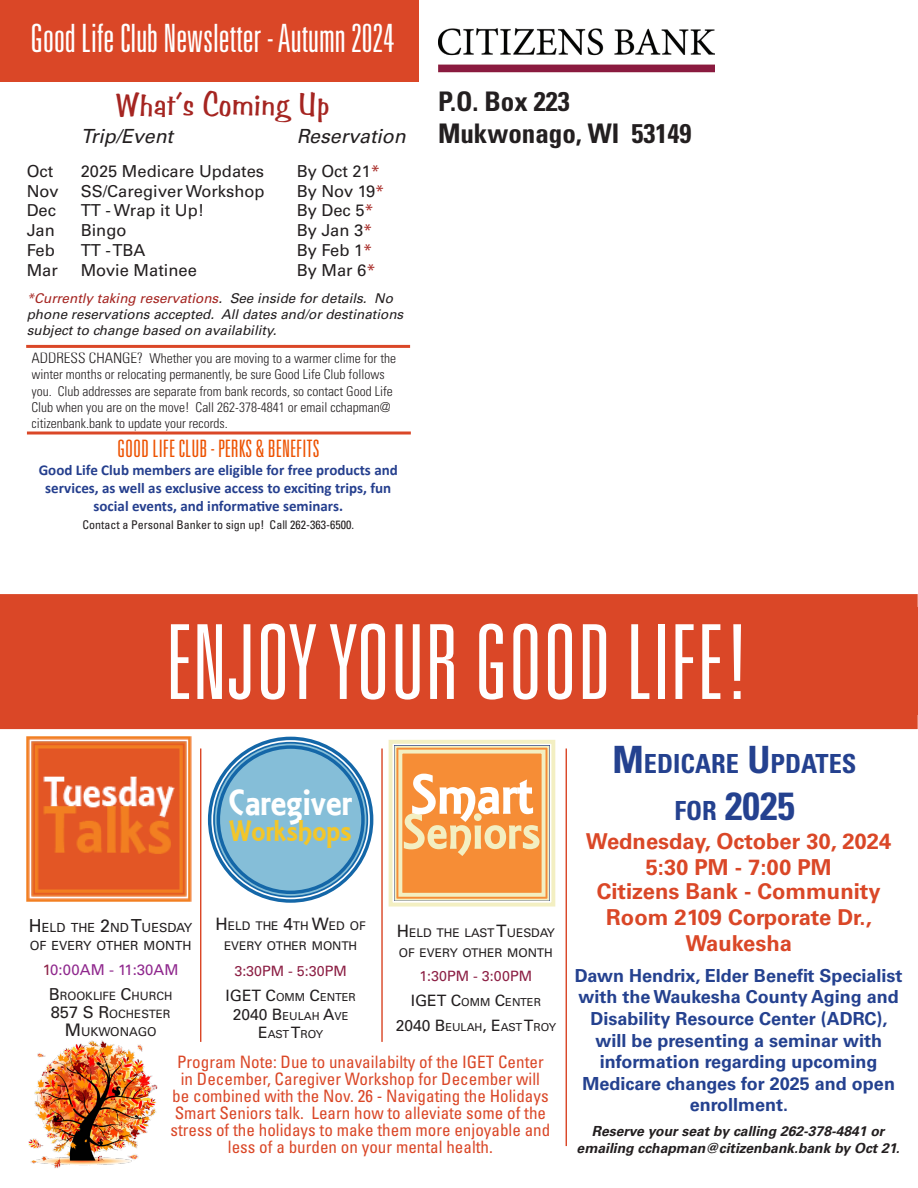
<style>
.page{position:relative;width:918px;height:1188px;background:#fff}
.page>*{position:absolute;margin:0;border:0;box-sizing:border-box;transform-origin:0 0}
.t1{font:300 ultra-condensed 103.5px "Univers LT Std";color:#fff}
.t2{font:61.2px "ARESSENCE";color:#fff}
.t3{font:54.15px "ARESSENCE";color:#f3efc2}
.t4{font:39.3px "ARESSENCE";color:#fff}
.t5{font:700 condensed 39.15px "Univers LT Std";color:#24418f}
.t6{font:300 ultra-condensed 39px "Univers LT Std";color:#fff}
.Article_Title{font:33px "Benguiat Frisky";color:#a52521}
.t7{font:31.95px "ARESSENCE";color:#f3c629}
.t8{font:700 condensed 27px "Univers LT Std";color:#231f20}
.t9{font:700 condensed 26.4px "Univers LT Std";color:#24418f}
.t10{font:300 ultra-condensed 24px "Univers LT Std";color:#ed5200}
.t11{font:700 21.9px/26.4px "Univers LT Std";color:#da4727;text-align:center}
.t12{font:italic 19.5px "Univers LT Std";color:#231f20}
.t13{font:700 18px/21.6px "Univers LT Std";color:#24418f;text-align:center}
.t14{font:condensed 17.1px/17.1px "Univers LT Std";color:#da4727;text-align:center}
.t15{font:16.5px "Univers LT Std";color:#231f20}
.t16{font:15.6px "Univers LT Std";color:#231f20}
.t17{font:700 15px/18px "Calibri";color:#253f8e;text-align:center}
.t18{font:15px "Univers LT Std";color:#8f278d}
.t19{font:14.25px "Univers LT Std";color:#8c1f44}
.t20{font:italic 700 13.95px/16.6px "Univers LT Std";color:#231f20;text-align:center}
.t21{font:300 condensed 13.5px/16.2px "Univers LT Std";color:#231f20}
.t22{font:italic 13.5px/16.2px "Univers LT Std";color:#231f20}
.t23{font:12.6px/18px "Univers LT Std";color:#231f20;text-align:right}
.t24{font:12.15px "Univers LT Std";color:#231f20}
.t25{font:12px/20.5px "Univers LT Std";color:#231f20;text-align:center}
.t26{font:condensed 12px "Univers LT Std";color:#231f20}
.t27{font:11.55px "Univers LT Std";color:#231f20}
.t28{font:10.95px "Univers LT Std";color:#231f20}
.s1{color:#a52521}
.s2{font-size:15px}
.s3{font-size:17.1px}
.s4{font-size:15.6px}
.s5{font-size:18px}
.s6{color:#8c1f44}
.s7{font-size:16.5px}
.s8{font-size:17.4px}
.s9{font-size:37.65px}
.s10{font-size:26.4px}
</style>
<div class="page">
<div style="left:0;top:594px;width:918px;height:135px;background:#da4727"></div>
<div style="left:0;top:608px;width:917px;height:108px;background:#da4727"></div>
<div style="left:0;top:0;width:419px;height:81px;background:#da4727"></div>
<svg style="left:27px;top:431px;width:384px;height:1px"></svg>
<hr style="left:26px;top:345px;width:384px;height:3px;background:#da4727">
<hr style="left:27px;top:432px;width:384px;height:3px;background:#da4727">
<img style="left:438px;top:28px;width:276px;height:45px">
<hr style="left:200px;top:749px;width:1px;height:293px;background:#da4727">
<div style="left:214px;top:743px;width:153px;height:154px;background:#85bed8;border-radius:50%"></div>
<div style="left:208px;top:737px;width:165px;height:166px;border:3px solid #1467a8;border-radius:50%"></div>
<div style="left:217px;top:745px;width:148px;height:149px;border:3px solid #1467a8;border-radius:50%"></div>
<img style="left:26px;top:736px;width:166px;height:166px">
<svg style="left:388px;top:739px;width:168px;height:168px;background:#f49e52"></svg>
<div style="left:394px;top:746px;width:155px;height:155px;border:2px solid #f3efc2"></div>
<div style="left:398px;top:750px;width:148px;height:147px;border:4px solid #f3efc2"></div>
<hr style="left:566px;top:749px;width:1px;height:397px;background:#da4727">
<hr style="left:381px;top:749px;width:2px;height:293px;background:#da4727">
<img style="left:29px;top:1041px;width:129px;height:127px">
<p class="t6" style="left:30px;top:18px;width:365px">Good Life Club Newsletter - Autumn 2024</p>
<p class="Article_Title" style="left:116px;top:84px;width:215px">What’s Coming Up</p>
<p class="t12" style="left:81px;top:124px;width:94px">Trip/Event</p>
<p class="t12" style="left:297px;top:124px;width:111px">Reservation</p>
<p class="t15" style="left:27px;top:161px;width:28px">Oct</p>
<p class="t15" style="left:81px;top:161px;width:185px">2025 Medicare Updates</p>
<p class="t15" style="left:297px;top:161px;width:85px">By Oct 21<span class="s1">*</span></p>
<p class="t15" style="left:27px;top:181px;width:33px">Nov</p>
<p class="t15" style="left:81px;top:181px;width:185px">SS/Caregiver Workshop</p>
<p class="t15" style="left:297px;top:181px;width:89px">By Nov 19<span class="s1">*</span></p>
<p class="t15" style="left:27px;top:201px;width:31px">Dec</p>
<p class="t15" style="left:81px;top:201px;width:125px">TT - Wrap it Up!</p>
<p class="t15" style="left:297px;top:201px;width:79px">By Dec 5<span class="s1">*</span></p>
<p class="t15" style="left:27px;top:221px;width:30px">Jan</p>
<p class="t15" style="left:81px;top:221px;width:47px">Bingo</p>
<p class="t15" style="left:297px;top:221px;width:77px">By Jan 3<span class="s1">*</span></p>
<p class="t15" style="left:27px;top:240px;width:30px">Feb</p>
<p class="t15" style="left:81px;top:240px;width:66px">TT - TBA</p>
<p class="t15" style="left:297px;top:240px;width:77px">By Feb 1<span class="s1">*</span></p>
<p class="t15" style="left:27px;top:260px;width:33px">Mar</p>
<p class="t15" style="left:81px;top:260px;width:118px">Movie Matinee</p>
<p class="t15" style="left:297px;top:260px;width:80px">By Mar 6<span class="s1">*</span></p>
<p class="t22" style="left:27px;top:290px;width:378px"><span class="s1">*Currently taking reservations</span>. See inside for details. No phone reservations accepted. All dates and/or destinations subject to change based on availability.</p>
<p class="t21" style="left:31px;top:350px;width:366px"><span class="s2">ADDRESS CHANGE?</span> Whether you are moving to a warmer clime for the winter months or relocating permanently, be sure Good Life Club follows you. Club addresses are separate from bank records, so contact Good Life Club when you are on the move! Call 262-378-4841 or email cchapman@ citizenbank.bank to update your records.</p>
<p class="t10" style="left:117px;top:436px;width:204px">GOOD LIFE CLUB - PERKS &amp; BENEFITS</p>
<p class="t17" style="left:39px;top:460px;width:361px">Good Life Club members are eligible for free products and services, as well as exclusive access to exciting trips, fun social events, and informative seminars.</p>
<p class="t26" style="left:82px;top:517px;width:273px">Contact a Personal Banker to sign up! Call 262-363-6500.</p>
<p class="t8" style="left:438px;top:85px;width:133px">P.O. Box 223</p>
<p class="t8" style="left:438px;top:117px;width:255px">Mukwonago, WI 53149</p>
<p class="t1" style="left:166px;top:608px;width:586px">ENJOY YOUR GOOD LIFE!</p>
<p class="t4" style="left:229px;top:780px;width:124px">Caregiver</p>
<p class="t7" style="left:229px;top:812px;width:124px">Workshops</p>
<p class="t2" style="left:411px;top:759px;width:124px">Smart</p>
<p class="t3" style="left:403px;top:801px;width:140px">Seniors</p>
<p class="t25" style="left:216px;top:915px;width:152px"><span class="s3">H</span> ELD THE <span class="s3">4</span>TH <span class="s3">W</span>ED OF<br>EVERY OTHER MONTH</p>
<p class="t19" style="left:234px;top:962px;width:102px">3:30PM - 5:30PM</p>
<p class="t16" style="left:226px;top:986px;width:10px">IGET</p>
<p class="t28" style="left:266px;top:990px;width:92px"><span class="s4">C</span>OMM <span class="s4">C</span>ENTER</p>
<p class="t28" style="left:233px;top:1009px;width:117px"><span class="s4">2040 B</span> EULAH <span class="s4">A</span>VE</p>
<p class="t28" style="left:258px;top:1028px;width:66px"><span class="s4">E</span>AST<span class="s4">T</span>ROY</p>
<p class="t23" style="left:29px;top:919px;width:140px"><span class="s5">H</span> ELD THE <span class="s5">2</span>ND <span class="s5">T</span>UESDA</p>
<p class="t23" style="left:30px;top:919px;width:164px">Y<br>OF EVERY OTHER MONTH</p>
<p class="t18" style="left:43px;top:961px;width:134px"><span class="s6">1</span>0:00AM - 11:30AM</p>
<p class="t27" style="left:49px;top:989px;width:125px"><span class="s7">B</span> ROOKLIFE <span class="s7">C</span>HURCH</p>
<p class="t27" style="left:51px;top:1007px;width:121px"><span class="s7">857 S R</span>OCHESTER</p>
<p class="t24" style="left:65px;top:1025px;width:93px"><span class="s8">M</span> UKWONAGO</p>
<p class="t25" style="left:397px;top:922px;width:136px"><span class="s3">H</span> ELD THE LAST<span class="s3">T</span>UESDA</p>
<p class="t25" style="left:399px;top:922px;width:158px;text-align:right">Y<br>OF EVERY OTHER MONTH</p>
<p class="t19" style="left:419px;top:967px;width:102px">1:30PM - 3:00PM</p>
<p class="t16" style="left:411px;top:991px;width:10px">IGET</p>
<p class="t28" style="left:451px;top:996px;width:92px"><span class="s4">C</span>OMM <span class="s4">C</span>ENTER</p>
<p class="t28" style="left:396px;top:1021px;width:162px"><span class="s4">2040 B</span> EULAH<span class="s4">, E</span>AST<span class="s4">T</span>ROY</p>
<p class="t14" style="left:170px;top:1053px;width:381px">Program Note: Due to unavailabilty of the IGET Center in December, Caregiver Workshop for December will be combined with the Nov. 26 - Navigating the Holidays Smart Seniors talk. Learn how to alleviate some of the stress of the holidays to make them more enjoyable and less of a burden on your mental health.</p>
<p class="t9" style="left:613px;top:747px;width:246px"><span class="s9">M</span>EDICARE <span class="s9">U</span>PDATES</p>
<p class="t5" style="left:674px;top:782px;width:122px"><span class="s10">FOR</span> 2025</p>
<p class="t11" style="left:586px;top:828px;width:307px">Wednesday, October 30, 2024<br>5:30 PM - 7:00 PM</p>
<p class="t11" style="left:597px;top:878px;width:285px">Citizens Bank - Community<br>Room 2109 Corporate Dr.,<br>Waukesha</p>
<p class="t13" style="left:575px;top:965px;width:329px">Dawn Hendrix, Elder Benefit Specialist with the Waukesha County Aging and<br>Disability Resource Center (ADRC), will be presenting a seminar with information regarding upcoming<br>Medicare changes for 2025 and open enrollment.</p>
<p class="t20" style="left:577px;top:1123px;width:325px">Reserve your seat by calling 262-378-4841 or emailing cchapman@citizenbank.bank by Oct 21.</p>
</div>
